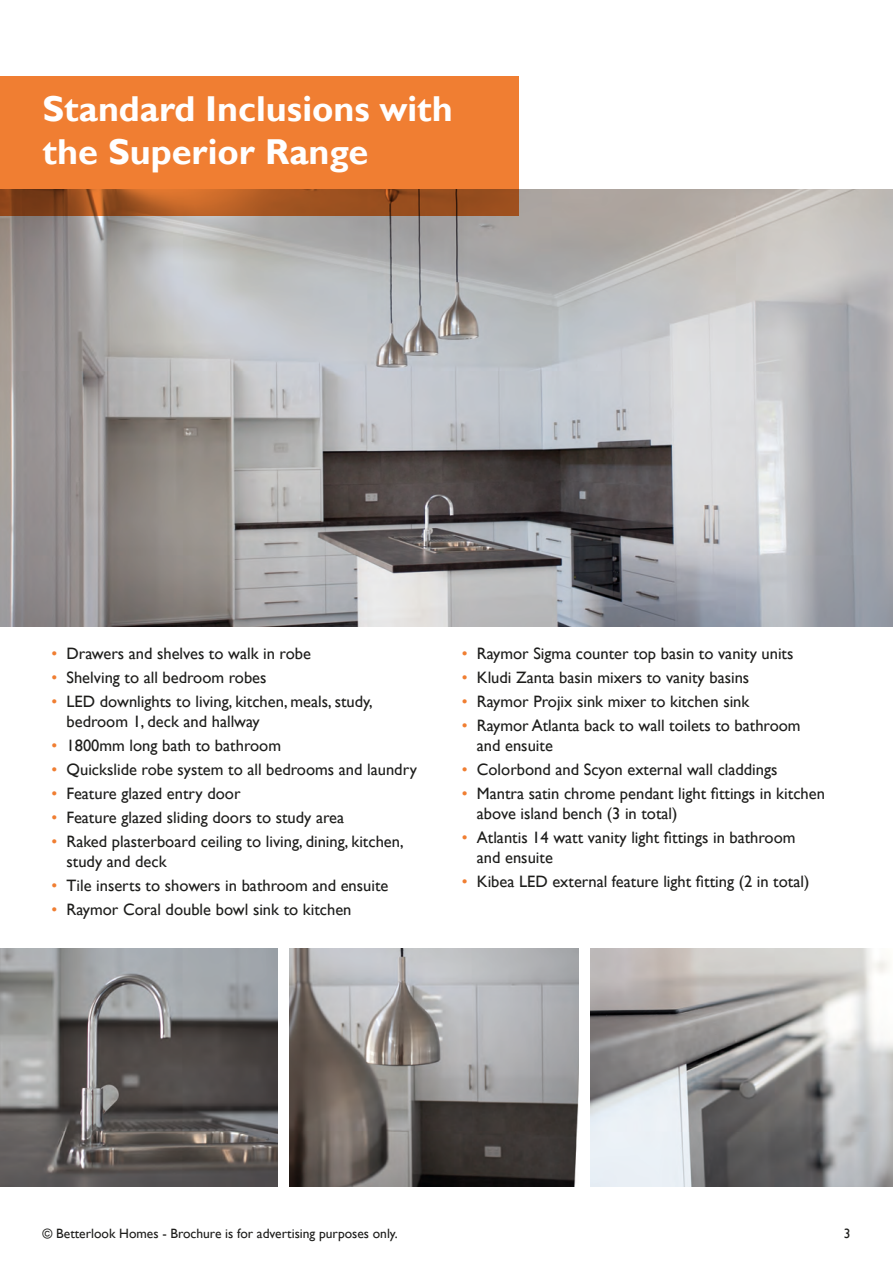
<style>
.page{position:relative;width:893px;height:1263px;background:#fff}
.page>*{position:absolute;margin:0;border:0;box-sizing:border-box;transform-origin:0 0}
.t1{font:700 36px/43.2px "Gill Sans";color:#fff}
.t2{font:16.5px/19.8px "Gill Sans";color:#1d1d1b}
.t3{font:13.5px "Gill Sans";color:#1d1d1b}
.s1{color:#f07e32}
</style>
<div class="page">
<img style="left:0;top:189px;width:893px;height:437px">
<svg style="left:0;top:77px;width:519px;height:139px;background:#e0752e"></svg>
<img style="left:0;top:948px;width:277px;height:238px">
<img style="left:289px;top:948px;width:289px;height:238px">
<img style="left:590px;top:948px;width:303px;height:238px">
<h1 class="t1" style="left:43px;top:88px;width:412px">Standard I nclusions with the Superior Range</h1>
<p class="t2" style="left:52px;top:644px;width:261px"><span class="s1">•</span> Drawers and shelves to walk in robe</p>
<p class="t2" style="left:52px;top:668px;width:217px"><span class="s1">•</span> Shelving to all bedroom robes</p>
<p class="t2" style="left:67px;top:692px;width:308px;text-indent:-15px"><span class="s1">•</span> LED downlights to living, kitchen, meals, study, bedroom 1, deck and hallway</p>
<p class="t2" style="left:52px;top:736px;width:231px"><span class="s1">•</span> 1800mm long bath to bathroom</p>
<p class="t2" style="left:52px;top:760px;width:367px"><span class="s1">•</span> Quickslide robe system to all bedrooms and laundry</p>
<p class="t2" style="left:52px;top:784px;width:191px"><span class="s1">•</span> Feature glazed entry door</p>
<p class="t2" style="left:52px;top:808px;width:294px"><span class="s1">•</span> Feature glazed sliding doors to study area</p>
<p class="t2" style="left:67px;top:832px;width:339px;text-indent:-15px"><span class="s1">•</span> Raked plasterboard ceiling to living, dining, kitchen, study and deck</p>
<p class="t2" style="left:52px;top:876px;width:338px"><span class="s1">•</span> Tile inserts to showers in bathroom and ensuite</p>
<p class="t2" style="left:52px;top:900px;width:302px"><span class="s1">•</span> Raymor Coral double bowl sink to kitchen</p>
<p class="t2" style="left:462px;top:644px;width:333px"><span class="s1">•</span> Raymor Sigma counter top basin to vanity units</p>
<p class="t2" style="left:462px;top:668px;width:289px"><span class="s1">•</span> Kludi Zanta basin mixers to vanity basins</p>
<p class="t2" style="left:462px;top:692px;width:289px"><span class="s1">•</span> Raymor Projix sink mixer to kitchen sink</p>
<p class="t2" style="left:477px;top:716px;width:325px;text-indent:-15px"><span class="s1">•</span> Raymor Atlanta back to wall toilets to bathroom and ensuite</p>
<p class="t2" style="left:462px;top:760px;width:317px"><span class="s1">•</span> Colorbond and Scyon external wall claddings</p>
<p class="t2" style="left:477px;top:784px;width:350px;text-indent:-15px"><span class="s1">•</span> Mantra satin chrome pendant light fittings in kitchen above island bench (3 in total)</p>
<p class="t2" style="left:477px;top:828px;width:320px;text-indent:-15px"><span class="s1">•</span> Atlantis 14 watt vanity light fittings in bathroom and ensuite</p>
<p class="t2" style="left:462px;top:872px;width:349px"><span class="s1">•</span> Kibea LED external feature light fitting (2 in total)</p>
<p class="t3" style="left:43px;top:1226px;width:357px">© Betterlook Homes - Brochure is for advertising purposes only.</p>
<p class="t3" style="left:844px;top:1226px;width:8px">3</p>
</div>
